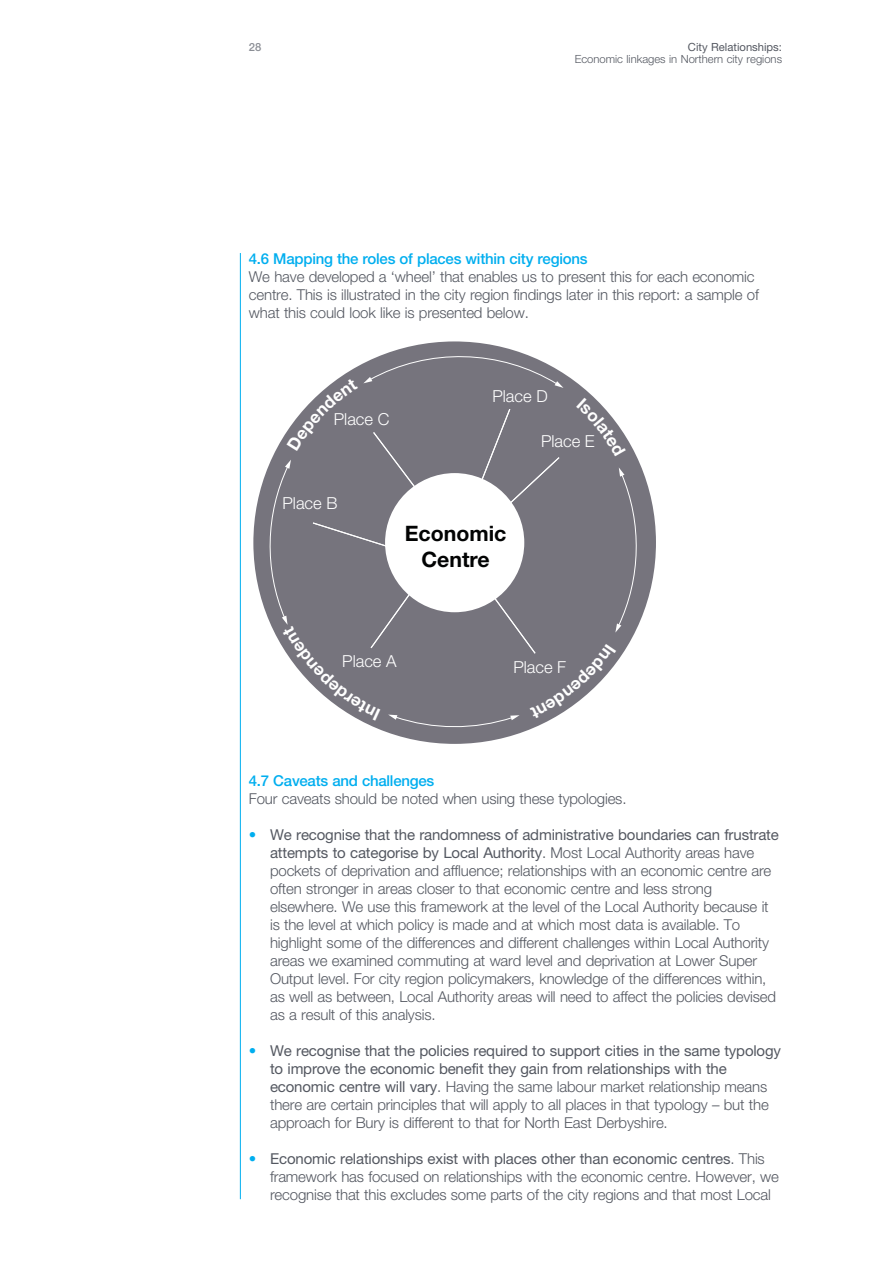
<style>
.page{position:relative;width:893px;height:1263px;background:#fff}
.page>*{position:absolute;margin:0;border:0;box-sizing:border-box;transform-origin:0 0}
.t1{font:700 21.3px/25.5px "Helvetica Neue LT Std";color:#020303;text-align:center}
.t2{font:300 16.5px "Helvetica Neue LT Std";color:#fff}
.t3{font:300 15px/18px "Helvetica Neue LT Std";letter-spacing:-.01em;color:#545861}
.t4{font:500 15px "Helvetica Neue LT Std";letter-spacing:-.015em;color:#00aeef}
.t5{font:300 11.25px "Helvetica Neue LT Std";color:#545861}
.t6{font:11.25px "Helvetica Neue LT Std";color:#545861}
.t7{font:500 11.25px "Helvetica Neue LT Std";color:#8b8e95}
.s1{color:#00aeef}
.s2{font-weight:400}
</style>
<div class="page">
<hr style="left:240px;top:253px;width:1px;height:946px;background:#00aeef">
<div style="left:253px;top:341px;width:403px;height:403px;background:#76747d;border-radius:50%"></div>
<svg style="left:264px;top:347px;width:378px;height:383px"></svg>
<p class="t7" style="left:249px;top:43px;width:14px">28</p>
<p class="t6" style="left:688px;top:43px;width:96px">City Relationships:</p>
<p class="t5" style="left:574px;top:55px;width:209px">Economic linkages in Northern city regions</p>
<p class="t4" style="left:249px;top:253px;width:340px">4.6 Mapping the roles of places within city regions</p>
<p class="t3" style="left:249px;top:269px;width:511px">We have developed a ‘wheel’ that enables us to present this for each economic centre. This is illustrated in the city region findings later in this report: a sample of what this could look like is presented below.</p>
<p class="t2" style="left:334px;top:413px;width:57px">Place C</p>
<p class="t2" style="left:492px;top:390px;width:57px">Place D</p>
<p class="t2" style="left:541px;top:435px;width:55px">Place E</p>
<p class="t2" style="left:282px;top:497px;width:56px">Place B</p>
<h1 class="t1" style="left:405px;top:522px;width:103px">Economic<br>Centre</h1>
<p class="t2" style="left:342px;top:655px;width:56px">Place A</p>
<p class="t2" style="left:513px;top:661px;width:54px">Place F</p>
<p class="t4" style="left:249px;top:775px;width:187px">4.7 Caveats and challenges</p>
<p class="t3" style="left:249px;top:791px;width:379px">Four caveats should be noted when using these typologies.</p>
<p class="t3" style="left:270px;top:827px;width:510px;text-indent:-21px"><span class="s1">•</span> <span class="s2">We recognise that the randomness of administrative boundaries can frustrate attempts to categorise by Local Authority</span>. Most Local Authority areas have pockets of deprivation and affluence; relationships with an economic centre are often stronger in areas closer to that economic centre and less strong elsewhere. We use this framework at the level of the Local Authority because it is the level at which policy is made and at which most data is available. To highlight some of the differences and different challenges within Local Authority areas we examined commuting at ward level and deprivation at Lower Super Output level. For city region policymakers, knowledge of the differences within, as well as between, Local Authority areas will need to affect the policies devised as a result of this analysis.</p>
<p class="t3" style="left:270px;top:1043px;width:512px;text-indent:-21px"><span class="s1">•</span> <span class="s2">We recognise that the policies required to support cities in the same typology to improve the economic benefit they gain from relationships with the economic centre will vary</span>. Having the same labour market relationship means there are certain principles that will apply to all places in that typology – but the approach for Bury is different to that for North East Derbyshire.</p>
<p class="t3" style="left:270px;top:1151px;width:510px;text-indent:-21px"><span class="s1">•</span> <span class="s2">Economic relationships exist with places other than economic centres</span>. This framework has focused on relationships with the economic centre. However, we recognise that this excludes some parts of the city regions and that most Local</p>
</div>
